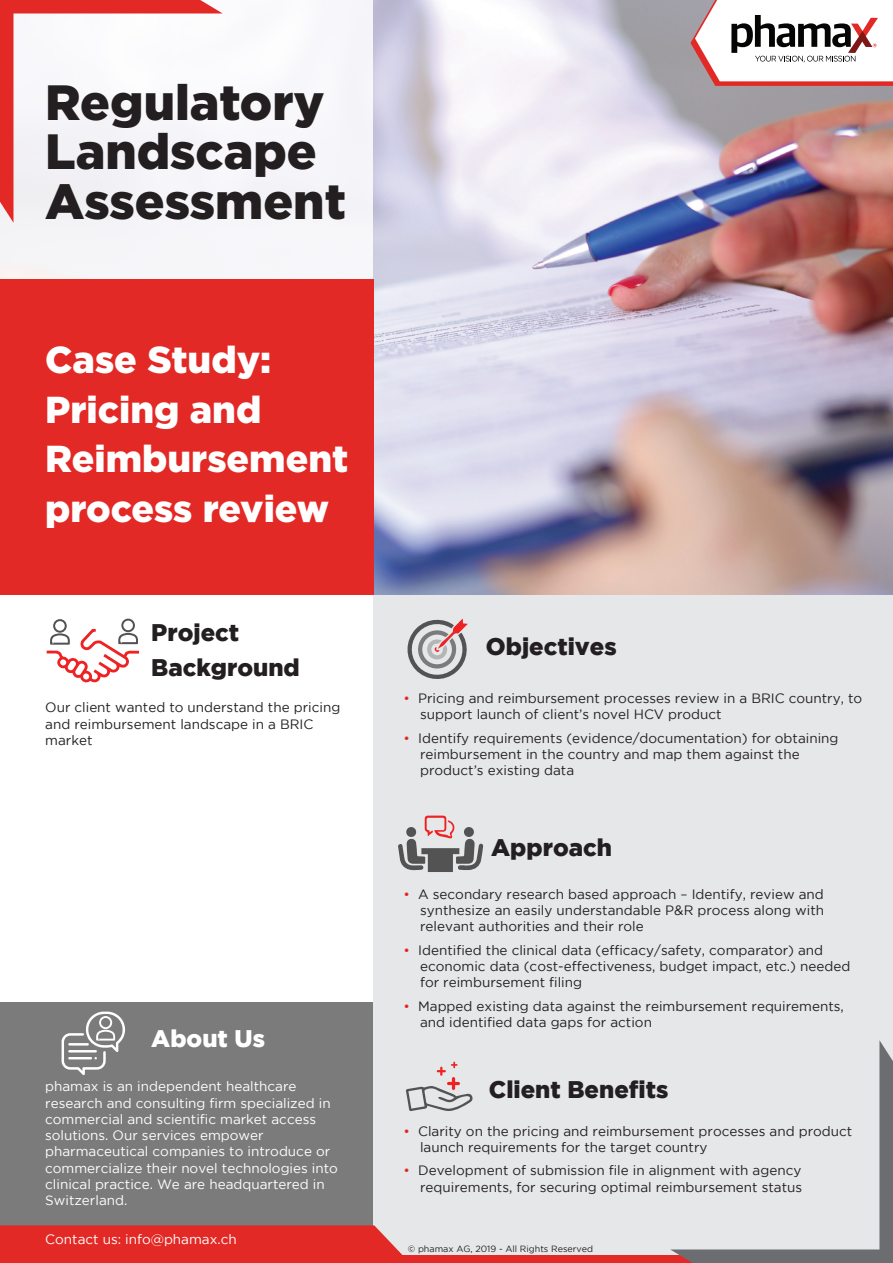
<style>
.page{position:relative;width:893px;height:1263px;background:#fff}
.page>*{position:absolute;margin:0;border:0;box-sizing:border-box;transform-origin:0 0}
.t1{font:900 49.5px/49.5px "Gotham";color:#231f20}
.t2{font:900 37.5px/49.5px "Gotham";color:#fff}
.t3{font:900 24px/34.5px "Gotham";color:#231f20}
.t4{font:900 24px "Gotham";color:#fff}
.t5{font:13.5px/16.2px "Gotham";color:#231f20}
.t6{font:13.5px/16.2px "Gotham";color:#fff}
.t7{font:9px "Gotham";color:#231f20}
.s1{color:#e32925}
</style>
<div class="page">
<img style="left:373px;top:0;width:520px;height:596px">
<div style="left:0;top:0;width:373px;height:310px;background:#f6f6f9"></div>
<div style="left:0;top:279px;width:373px;height:318px;background:#e32925"></div>
<div style="left:0;top:596px;width:373px;height:667px;background:#fff"></div>
<div style="left:0;top:1002px;width:373px;height:261px;background:#7b7b7b"></div>
<div style="left:373px;top:596px;width:520px;height:667px;background:#e6e7e9"></div>
<svg style="left:0;top:0;width:223px;height:223px"></svg>
<svg style="left:47px;top:619px;width:92px;height:64px"></svg>
<svg style="left:407px;top:618px;width:61px;height:61px"></svg>
<div style="left:0;top:1225px;width:404px;height:31px;background:#e32925"></div>
<div style="left:0;top:1256px;width:893px;height:7px;background:#e32925"></div>
<svg style="left:670px;top:1040px;width:223px;height:223px"></svg>
<svg style="left:62px;top:1011px;width:63px;height:64px"></svg>
<svg style="left:406px;top:1061px;width:67px;height:50px"></svg>
<svg style="left:398px;top:815px;width:85px;height:57px"></svg>
<div style="left:406px;top:827px;width:10px;height:10px;background:#535353;border-radius:50%"></div>
<div style="left:464px;top:827px;width:10px;height:10px;background:#535353;border-radius:50%"></div>
<svg style="left:690px;top:0;width:203px;height:86px"></svg>
<h1 class="t1" style="left:45px;top:76px;width:302px">Regulatory<br>Landscape<br>Assessment</h1>
<h2 class="t2" style="left:45px;top:334px;width:305px">Case Study:<br>Pricing and<br>Reimbursement process review</h2>
<h3 class="t3" style="left:151px;top:615px;width:150px">Project<br>Background</h3>
<p class="t5" style="left:45px;top:699px;width:297px">Our client wanted to understand the pricing and reimbursement landscape in a BRIC market</p>
<h3 class="t4" style="left:151px;top:1025px;width:115px">About Us</h3>
<p class="t6" style="left:45px;top:1078px;width:294px">phamax is an independent healthcare research and consulting firm specialized in commercial and scientific market access solutions. Our services empower pharmaceutical companies to introduce or commercialize their novel technologies into clinical practice. We are headquartered in Switzerland.</p>
<p class="t6" style="left:45px;top:1231px;width:193px">Contact us: info@phamax.ch</p>
<h3 class="t3" style="left:486px;top:629px;width:132px">Objectives</h3>
<p class="t5" style="left:420px;top:690px;width:444px;text-indent:-16px"><span class="s1">•</span> Pricing and reimbursement processes review in a BRIC country, to support launch of client’s novel HCV product</p>
<p class="t5" style="left:420px;top:730px;width:420px;text-indent:-16px"><span class="s1">•</span> Identify requirements (evidence/documentation) for obtaining reimbursement in the country and map them against the product’s existing data</p>
<h3 class="t3" style="left:491px;top:830px;width:122px">Approach</h3>
<p class="t5" style="left:420px;top:885px;width:406px;text-align:justify;text-indent:-16px"><span class="s1">•</span> A secondary research based approach – Identify, review and synthesize an easily understandable P&amp;R process along with relevant authorities and their role</p>
<p class="t5" style="left:420px;top:941px;width:432px;text-indent:-16px"><span class="s1">•</span> Identified the clinical data (efficacy/safety, comparator) and economic data (cost-effectiveness, budget impact, etc.) needed for reimbursement filing</p>
<p class="t5" style="left:420px;top:998px;width:425px;text-indent:-16px"><span class="s1">•</span> Mapped existing data against the reimbursement requirements, and identified data gaps for action</p>
<h3 class="t3" style="left:489px;top:1071px;width:181px">Client Benefits</h3>
<p class="t5" style="left:420px;top:1122px;width:434px;text-indent:-16px"><span class="s1">•</span> Clarity on the pricing and reimbursement processes and product launch requirements for the target country</p>
<p class="t5" style="left:404px;top:1162px;width:400px;text-align:right"><span class="s1">•</span> Development of submission file in alignment with agency requirements, for securing optimal reimbursement status</p>
<p class="t7" style="left:408px;top:1244px;width:187px">© phamax AG, 2019 - All Rights Reserved</p>
</div>
